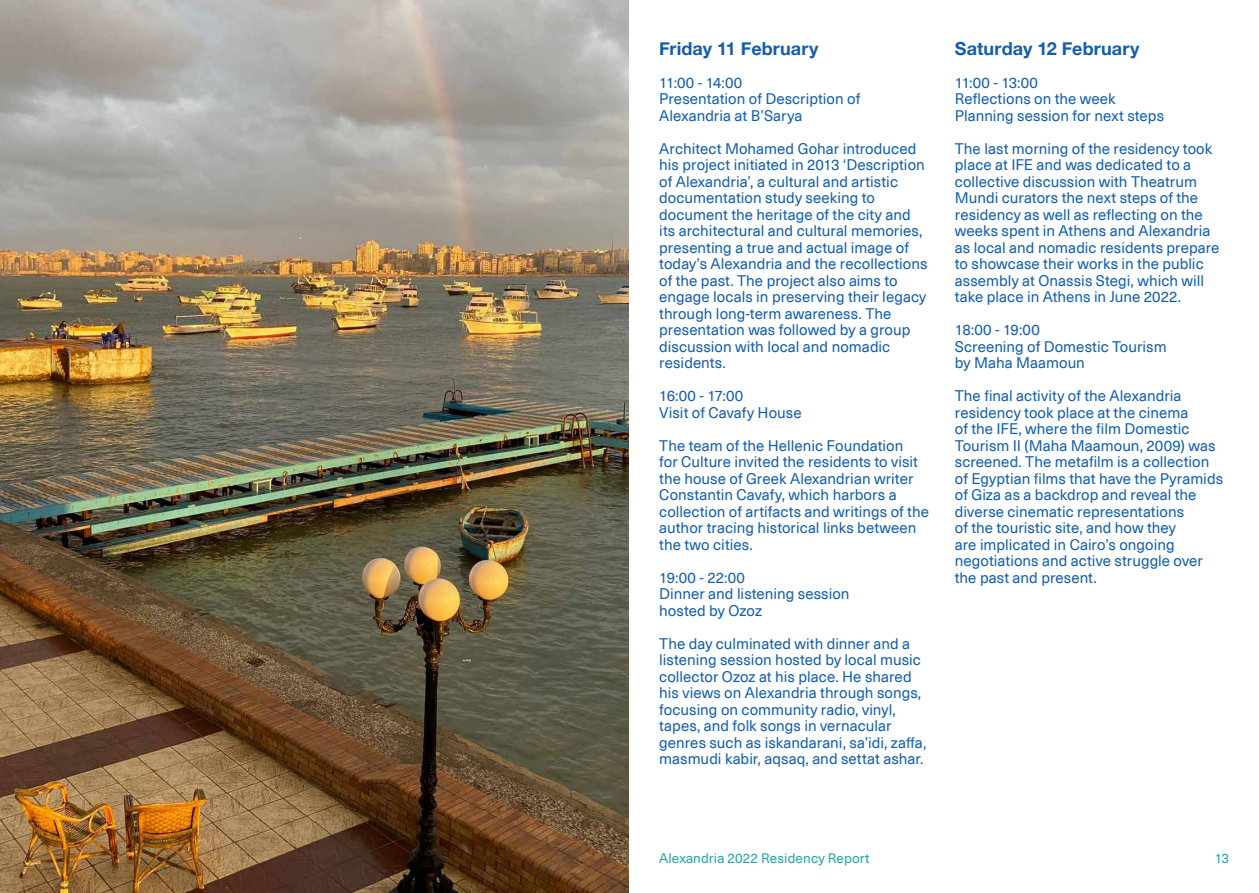
<style>
.page{position:relative;width:1259px;height:893px;background:#fff}
.page>*{position:absolute;margin:0;border:0;box-sizing:border-box;transform-origin:0 0}
.t1{font:700 18px "Helvetica Neue";letter-spacing:.01em;color:#135eab}
.t2{font:15px/16.5px "Neue Haas Unica Pro";letter-spacing:.005em;color:#135eab}
.t3{font:13.5px "Neue Haas Unica Pro";letter-spacing:.01em;color:#22a5a9}
</style>
<div class="page">
<img style="left:0;top:0;width:629px;height:893px">
<p class="t1" style="left:659px;top:34px;width:161px">Friday 11 February</p>
<p class="t2" style="left:659px;top:74px;width:202px">11:00 - 14:00<br>Presentation of Description of<br>Alexandria at B’Sarya</p>
<p class="t2" style="left:659px;top:140px;width:270px">Architect Mohamed Gohar introduced his project initiated in 2013 ‘Description of Alexandria’, a cultural and artistic documentation study seeking to document the heritage of the city and its architectural and cultural memories, presenting a true and actual image of today’s Alexandria and the recollections of the past. The project also aims to engage locals in preserving their legacy through long-term awareness. The presentation was followed by a group discussion with local and nomadic residents.</p>
<p class="t2" style="left:659px;top:388px;width:144px">16:00 - 17:00<br>Visit of Cavafy House</p>
<p class="t2" style="left:659px;top:437px;width:271px">The team of the Hellenic Foundation<br>for Culture invited the residents to visit the house of Greek Alexandrian writer Constantin Cavafy, which harbors a collection of artifacts and writings of the author tracing historical links between the two cities.</p>
<p class="t2" style="left:659px;top:569px;width:192px">19:00 - 22:00<br>Dinner and listening session hosted by Ozoz</p>
<p class="t2" style="left:659px;top:635px;width:269px">The day culminated with dinner and a listening session hosted by local music collector Ozoz at his place. He shared his views on Alexandria through songs, focusing on community radio, vinyl, tapes, and folk songs in vernacular genres such as iskandarani, sa’idi, zaffa, masmudi kabir, aqsaq, and settat ashar.</p>
<p class="t1" style="left:955px;top:34px;width:186px">Saturday 12 February</p>
<p class="t2" style="left:955px;top:74px;width:211px">11:00 - 13:00<br>Reflections on the week<br>Planning session for next steps</p>
<p class="t2" style="left:955px;top:140px;width:266px">The last morning of the residency took place at IFE and was dedicated to a collective discussion with Theatrum Mundi curators the next steps of the residency as well as reflecting on the weeks spent in Athens and Alexandria as local and nomadic residents prepare to showcase their works in the public assembly at Onassis Stegi, which will take place in Athens in June 2022.</p>
<p class="t2" style="left:955px;top:322px;width:213px">18:00 - 19:00<br>Screening of Domestic Tourism by Maha Maamoun</p>
<p class="t2" style="left:955px;top:388px;width:270px">The final activity of the Alexandria residency took place at the cinema<br>of the IFE, where the film Domestic Tourism II (Maha Maamoun, 2009) was screened. The metafilm is a collection of Egyptian films that have the Pyramids of Giza as a backdrop and reveal the diverse cinematic representations<br>of the touristic site, and how they<br>are implicated in Cairo’s ongoing negotiations and active struggle over the past and present.</p>
<p class="t3" style="left:659px;top:850px;width:212px">Alexandria 2022 Residency Report</p>
<p class="t3" style="left:1214px;top:850px;width:16px">13</p>
</div>
